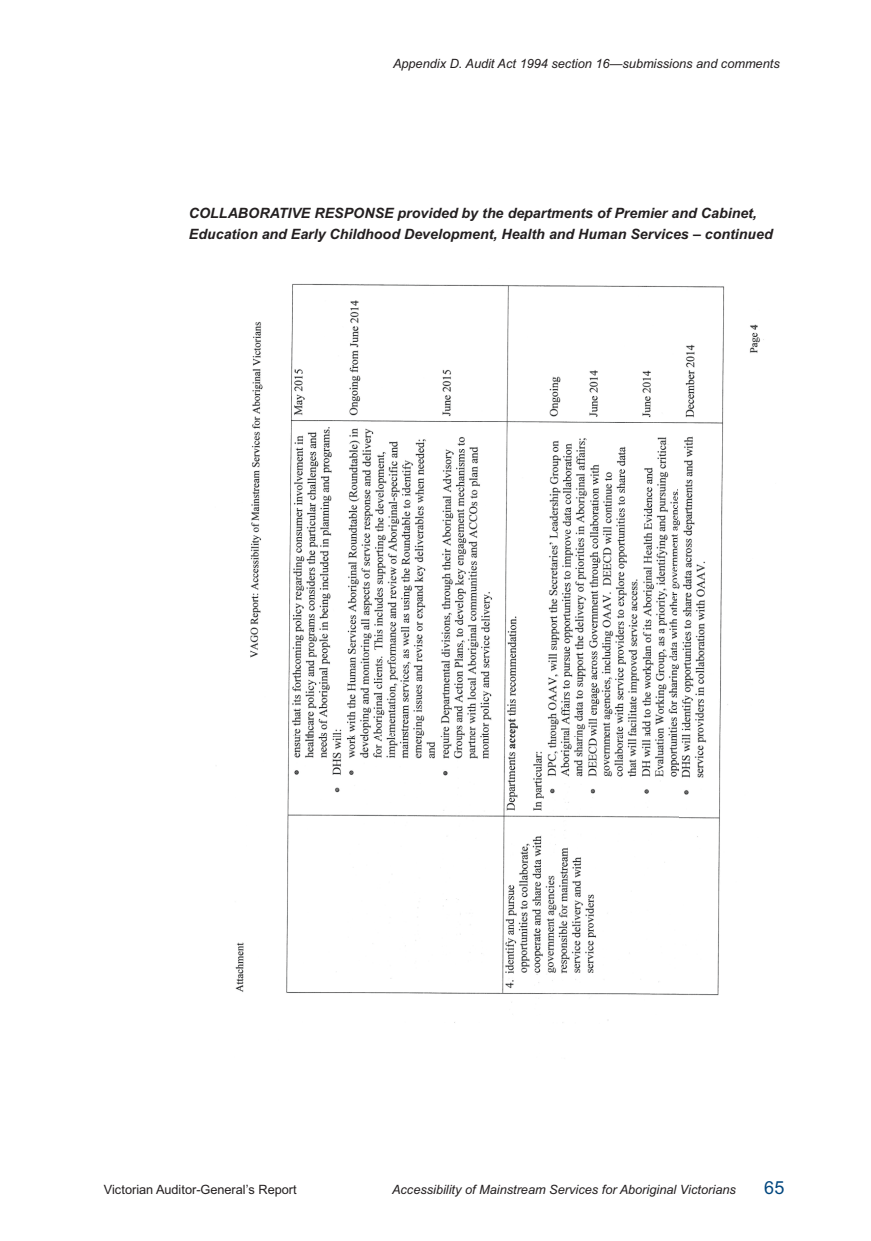
<style>
.page{position:relative;width:871px;height:1241px;background:#fff}
.page>*{position:absolute;margin:0;border:0;box-sizing:border-box;transform-origin:0 0}
.t1{font:18px "Arial";color:#00467e}
.t2{font:italic 700 14.25px/20.9px "Arial";color:#231f20}
.t3{font:italic 12.75px "Arial";letter-spacing:-.005em;color:#231f20}
.t4{font:12.75px "Arial";letter-spacing:-.005em;color:#231f20}
</style>
<div class="page">
<img style="left:235px;top:283px;width:529px;height:740px">
<p class="t3" style="left:393px;top:56px;width:388px">Appendix D. Audit Act 1994 section 16—submissions and comments</p>
<p class="t2" style="left:189px;top:203px;width:585px">COLLABORATIVE RESPONSE provided by the departments of Premier and Cabinet,<br>Education and Early Childhood Development, Health and Human Services – continued</p>
<p class="t4" style="left:104px;top:1181px;width:195px">Victorian Auditor-General’s Report</p>
<p class="t3" style="left:392px;top:1181px;width:345px">Accessibility of Mainstream Services for Aboriginal Victorians</p>
<p class="t1" style="left:764px;top:1175px;width:22px">65</p>
</div>
